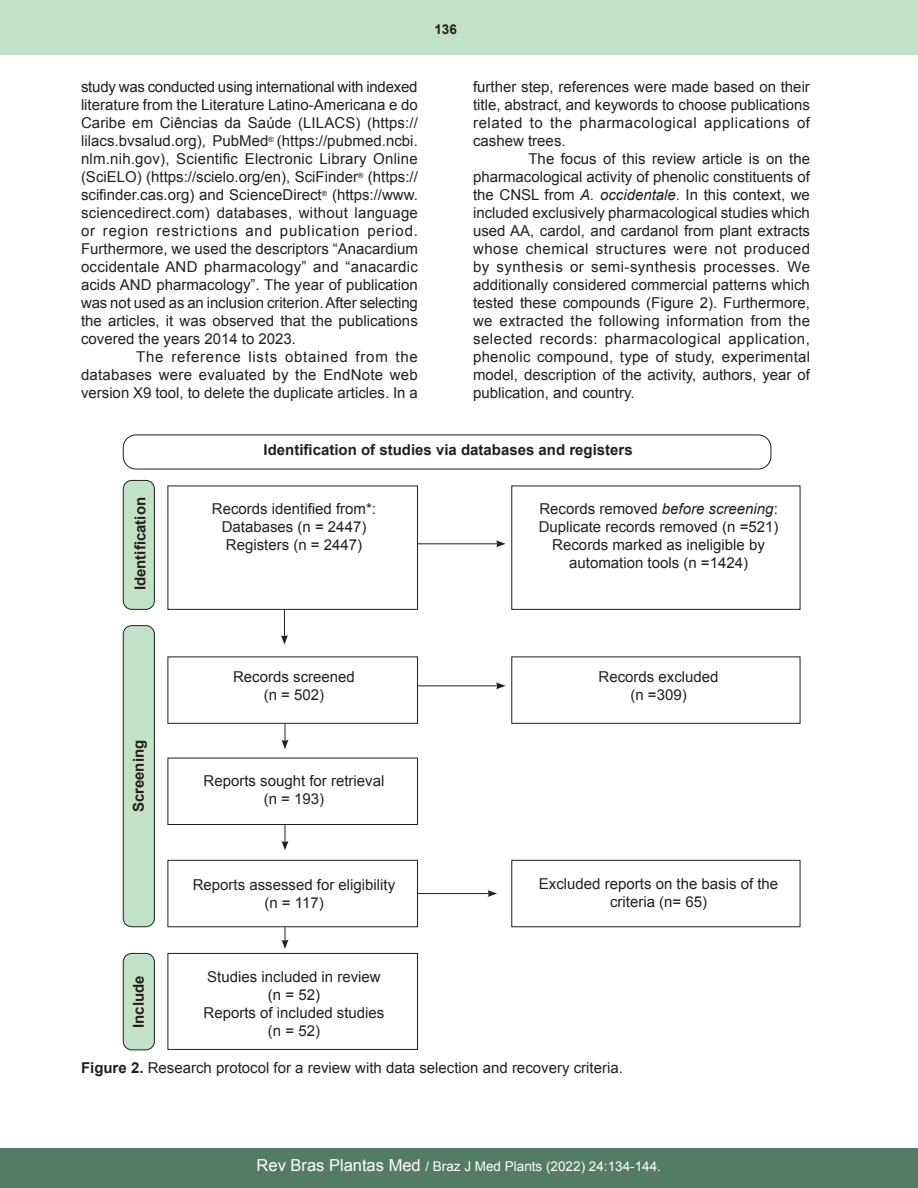
<style>
.page{position:relative;width:918px;height:1188px;background:#fff}
.page>*{position:absolute;margin:0;border:0;box-sizing:border-box;transform-origin:0 0}
.a-texto{font:15px/18px "Arial";color:#231f20;text-align:justify}
.a-texto-2{font:700 15px "Arial";color:#231f20}
.t1{font:13.5px "Arial";color:#fff}
.t2{font:700 13.5px "Arial";color:#231f20}
.s1{font-style:italic}
.s2{font-weight:700}
.s3{font-size:16.5px}
</style>
<div class="page">
<div style="left:0;top:0;width:918px;height:55px;background:#c1e2c7"></div>
<div style="left:0;top:1148px;width:918px;height:40px;background:#547b63"></div>
<div style="left:123px;top:435px;width:648px;height:34px;border:1px solid #231f20;border-radius:13px"></div>
<div style="left:168px;top:486px;width:250px;height:124px;border:1px solid #231f20"></div>
<div style="left:511px;top:486px;width:289px;height:124px;border:1px solid #231f20"></div>
<div style="left:168px;top:657px;width:250px;height:67px;border:1px solid #231f20"></div>
<div style="left:511px;top:657px;width:289px;height:67px;border:1px solid #231f20"></div>
<div style="left:168px;top:758px;width:250px;height:67px;border:1px solid #231f20"></div>
<div style="left:168px;top:860px;width:250px;height:67px;border:1px solid #231f20"></div>
<div style="left:511px;top:860px;width:289px;height:67px;border:1px solid #231f20"></div>
<div style="left:168px;top:953px;width:250px;height:97px;border:1px solid #231f20"></div>
<div style="left:123px;top:480px;width:31px;height:129px;background:#c1e2c7;border-radius:9px"></div>
<div style="left:123px;top:480px;width:32px;height:130px;border:1px solid #231f20;border-radius:9px"></div>
<div style="left:123px;top:626px;width:31px;height:301px;background:#c1e2c7;border-radius:9px"></div>
<div style="left:123px;top:625px;width:32px;height:302px;border:1px solid #231f20;border-radius:9px"></div>
<div style="left:123px;top:953px;width:31px;height:97px;background:#c1e2c7;border-radius:9px"></div>
<div style="left:123px;top:953px;width:32px;height:97px;border:1px solid #231f20;border-radius:9px"></div>
<hr style="left:418px;top:893px;width:72px;height:1px;background:#231f20">
<svg style="left:488px;top:890px;width:9px;height:7px"></svg>
<hr style="left:418px;top:685px;width:80px;height:1px;background:#231f20">
<svg style="left:496px;top:682px;width:10px;height:7px"></svg>
<hr style="left:418px;top:543px;width:80px;height:1px;background:#231f20">
<svg style="left:496px;top:540px;width:10px;height:7px"></svg>
<svg style="left:281px;top:610px;width:7px;height:35px"></svg>
<svg style="left:282px;top:724px;width:6px;height:25px"></svg>
<svg style="left:282px;top:825px;width:6px;height:25px"></svg>
<svg style="left:282px;top:927px;width:6px;height:22px"></svg>
<p class="t2" style="left:434px;top:20px;width:24px">136</p>
<p class="a-texto" style="left:81px;top:78px;width:338px">study was conducted using international with indexed literature from the Literature Latino-Americana e do Caribe em Ciências da Saúde (LILACS) (https:// lilacs.bvsalud.org), PubMed<sup>®</sup> (https://pubmed.ncbi. nlm.nih.gov), Scientific Electronic Library Online (SciELO) (https://scielo.org/en), SciFinder<sup>®</sup> (https:// scifinder.cas.org) and ScienceDirect<sup>®</sup> (https://www. sciencedirect.com) databases, without language or region restrictions and publication period.<br>Furthermore, we used the descriptors “Anacardium occidentale AND pharmacology” and “anacardic acids AND pharmacology”. The year of publication was not used as an inclusion criterion. After selecting the articles, it was observed that the publications covered the years 2014 to 2023.</p>
<p class="a-texto" style="left:81px;top:348px;width:338px;text-indent:55px">The reference lists obtained from the databases were evaluated by the EndNote web version X9 tool, to delete the duplicate articles. In a</p>
<p class="a-texto" style="left:473px;top:78px;width:338px">further step, references were made based on their title, abstract, and keywords to choose publications related to the pharmacological applications of cashew trees.</p>
<p class="a-texto" style="left:473px;top:150px;width:338px;text-indent:55px">The focus of this review article is on the pharmacological activity of phenolic constituents of the CNSL from <span class="s1">A. occidentale</span>. In this context, we included exclusively pharmacological studies which used AA, cardol, and cardanol from plant extracts whose chemical structures were not produced by synthesis or semi-synthesis processes. We additionally considered commercial patterns which tested these compounds (Figure 2). Furthermore, we extracted the following information from the selected records: pharmacological application, phenolic compound, type of study, experimental model, description of the activity, authors, year of publication, and country.</p>
<p class="a-texto-2" style="left:130px;top:590px;width:95px;rotate:-90deg">Identification</p>
<p class="a-texto-2" style="left:128px;top:812px;width:74px;rotate:-90deg">Screening</p>
<p class="a-texto-2" style="left:128px;top:1028px;width:54px;rotate:-90deg">Include</p>
<p class="a-texto-2" style="left:264px;top:440px;width:371px">Identification of studies via databases and registers</p>
<p class="a-texto" style="left:212px;top:500px;width:166px">Records identified from*:</p>
<p class="a-texto" style="left:222px;top:518px;width:146px">Databases (n = 2447)</p>
<p class="a-texto" style="left:226px;top:536px;width:138px">Registers (n = 2447)</p>
<p class="a-texto" style="left:233px;top:668px;width:123px">Records screened</p>
<p class="a-texto" style="left:264px;top:686px;width:62px">(n = 502)</p>
<p class="a-texto" style="left:204px;top:772px;width:182px">Reports sought for retrieval</p>
<p class="a-texto" style="left:264px;top:790px;width:62px">(n = 193)</p>
<p class="a-texto" style="left:193px;top:876px;width:204px">Reports assessed for eligibility</p>
<p class="a-texto" style="left:264px;top:894px;width:61px">(n = 117)</p>
<p class="a-texto" style="left:207px;top:968px;width:175px">Studies included in review</p>
<p class="a-texto" style="left:268px;top:986px;width:54px">(n = 52)</p>
<p class="a-texto" style="left:204px;top:1004px;width:182px">Reports of included studies</p>
<p class="a-texto" style="left:268px;top:1022px;width:54px">(n = 52)</p>
<p class="a-texto" style="left:539px;top:500px;width:240px">Records removed <span class="s1">before screening</span>:</p>
<p class="a-texto" style="left:539px;top:518px;width:241px">Duplicate records removed (n =521)</p>
<p class="a-texto" style="left:552px;top:536px;width:214px;text-align:center">Records marked as ineligible by automation tools (n =1424)</p>
<p class="a-texto" style="left:599px;top:668px;width:122px">Records excluded</p>
<p class="a-texto" style="left:630px;top:686px;width:58px">(n =309)</p>
<p class="a-texto" style="left:539px;top:875px;width:241px;text-align:center">Excluded reports on the basis of the criteria (n= 65)</p>
<p class="a-texto" style="left:81px;top:1059px;width:543px"><span class="s2">Figure 2.</span> Research protocol for a review with data selection and recovery criteria.</p>
<p class="t1" style="left:257px;top:1158px;width:406px"><span class="s3">Rev Bras Plantas Med</span> / Braz J Med Plants (2022) 24:134-144.</p>
</div>
